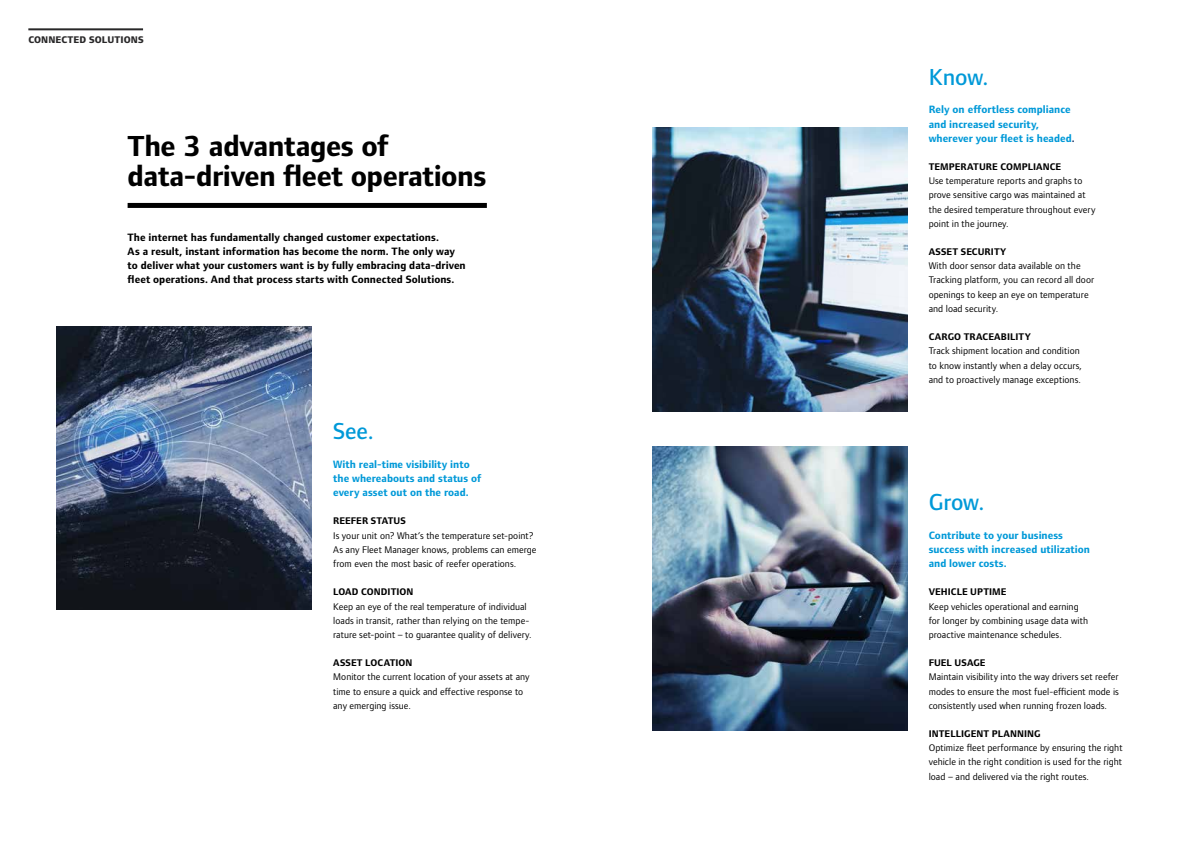
<style>
.page{position:relative;width:1191px;height:842px;background:#fff}
.page>*{position:absolute;margin:0;border:0;box-sizing:border-box;transform-origin:0 0}
.t1{font:700 30px/30px "Foundry Form Sans";letter-spacing:-.015em;color:#000}
.t2{font:500 24px "Foundry Form Sans";color:#0099d8}
.t3{font:700 11px/14.2px "Foundry Form Sans";letter-spacing:.005em;color:#000}
.t4{font:700 11px/14.2px "Foundry Form Sans";letter-spacing:.005em;color:#0099d8}
.t5{font:10px/14.2px "Foundry Form Sans";letter-spacing:.005em;color:#000}
.t6{font:700 10px "Foundry Form Sans";letter-spacing:.01em;color:#000}
.t7{font:800 10px "Foundry Form Sans";letter-spacing:.01em;color:#292829}
.s1{color:#1f376a}
</style>
<div class="page">
<hr style="left:28px;top:28px;width:115px;height:2px;background:#292829">
<img style="left:652px;top:446px;width:255px;height:284px">
<img style="left:652px;top:128px;width:255px;height:283px">
<div style="left:128px;top:203px;width:359px;height:5px;background:#000"></div>
<img style="left:57px;top:326px;width:255px;height:283px">
<p class="t7" style="left:28px;top:34px;width:117px">CONNECTED SOLUTIONS</p>
<h1 class="t1" style="left:128px;top:131px;width:360px">The 3 advantages of data-driven fleet operations</h1>
<p class="t3" style="left:128px;top:230px;width:340px">The internet has fundamentally changed customer expectations.<br>As a result, instant information has become the norm. The only way to deliver what your customers want is by fully embracing data-driven fleet operations. And that process starts with Connected Solutions.</p>
<h2 class="t2" style="left:333px;top:418px;width:42px">See.</h2>
<p class="t4" style="left:333px;top:457px;width:150px">With real-time visibility into the whereabouts and status of every asset out on the road.</p>
<p class="t6" style="left:333px;top:515px;width:74px">REEFER STATUS</p>
<p class="t5" style="left:333px;top:528px;width:205px">Is your unit on? What’s the temperature set-point?<br>As any Fleet Manager knows, problems can emerge from even the most basic of reefer operations.</p>
<p class="t6" style="left:333px;top:586px;width:82px">LOAD CONDITION</p>
<p class="t5" style="left:333px;top:599px;width:200px">Keep an eye of the real temperature of individual loads in transit, rather than relying on the tempe&shy;rature set-point – to guarantee quality of delivery.</p>
<p class="t6" style="left:333px;top:657px;width:81px">ASSET LOCATION</p>
<p class="t5" style="left:333px;top:670px;width:198px">Monitor the current location of your assets at any time to ensure a quick and effective response to any emerging issue.</p>
<h2 class="t2" style="left:928px;top:64px;width:61px">Know.</h2>
<p class="t4" style="left:928px;top:103px;width:148px">Rely on effortless compliance and increased security, wherever your fleet is headed<span class="s1">.</span></p>
<p class="t6" style="left:928px;top:161px;width:134px">TEMPERATURE COMPLIANCE</p>
<p class="t5" style="left:928px;top:174px;width:168px">Use temperature reports and graphs to prove sensitive cargo was maintained at the desired temperature throughout every point in the journey.</p>
<p class="t6" style="left:928px;top:246px;width:79px">ASSET SECURITY</p>
<p class="t5" style="left:928px;top:259px;width:167px">With door sensor data available on the Tracking platform, you can record all door openings to keep an eye on temperature and load security.</p>
<p class="t6" style="left:928px;top:331px;width:104px">CARGO TRACEABILITY</p>
<p class="t5" style="left:928px;top:344px;width:155px">Track shipment location and condition to know instantly when a delay occurs, and to proactively manage exceptions.</p>
<h2 class="t2" style="left:928px;top:489px;width:57px">Grow.</h2>
<p class="t4" style="left:928px;top:528px;width:163px">Contribute to your business success with increased utilization and lower costs.</p>
<p class="t6" style="left:928px;top:586px;width:79px">VEHICLE UPTIME</p>
<p class="t5" style="left:928px;top:599px;width:161px">Keep vehicles operational and earning for longer by combining usage data with proactive maintenance schedules.</p>
<p class="t6" style="left:928px;top:657px;width:58px">FUEL USAGE</p>
<p class="t5" style="left:928px;top:670px;width:192px;text-align:justify">Maintain visibility into the way drivers set reefer modes to ensure the most fuel-efficient mode is consistently used when running frozen loads.</p>
<p class="t6" style="left:928px;top:728px;width:113px">INTELLIGENT PLANNING</p>
<p class="t5" style="left:928px;top:741px;width:195px;text-align:justify">Optimize fleet performance by ensuring the right vehicle in the right condition is used for the right load – and delivered via the right routes.</p>
</div>
